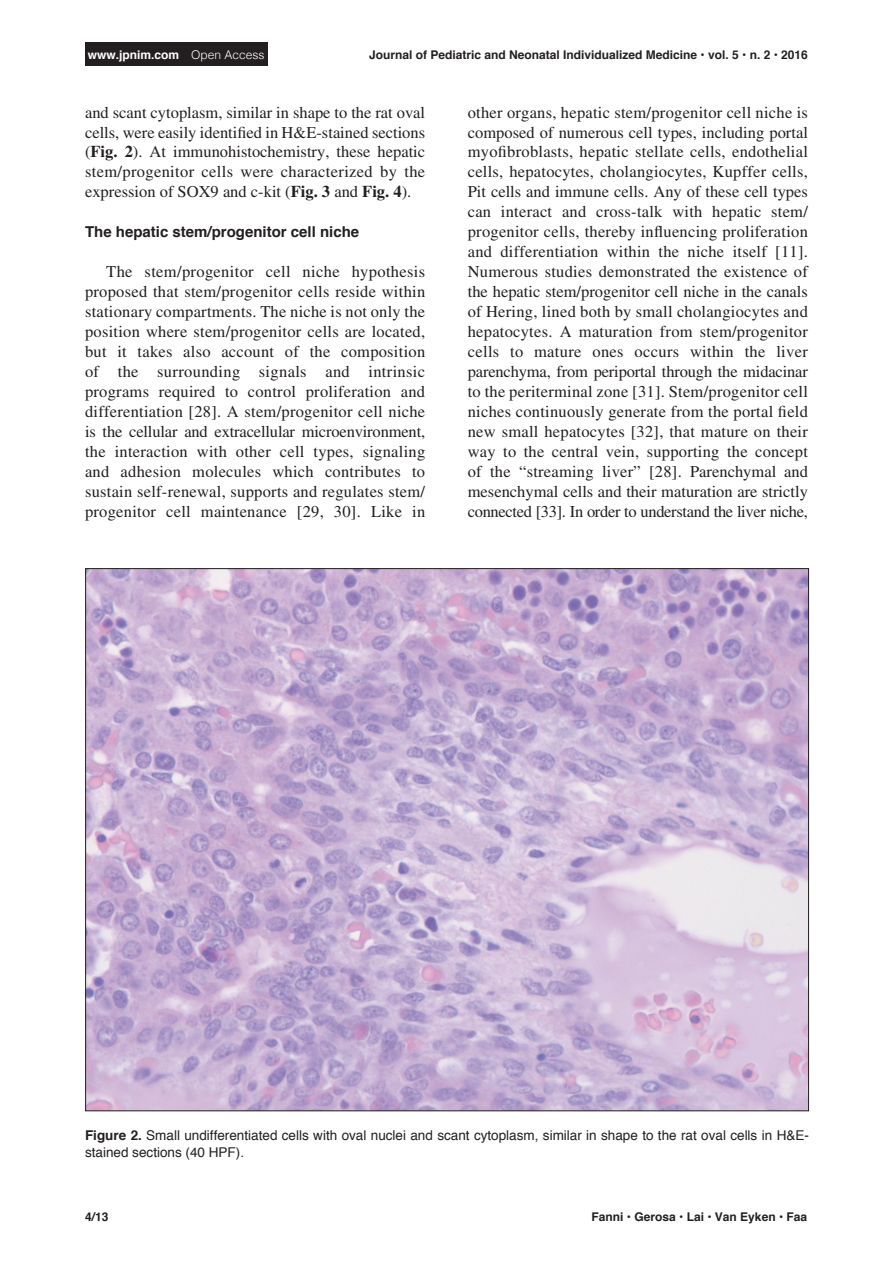
<style>
.page{position:relative;width:893px;height:1263px;background:#fff}
.page>*{position:absolute;margin:0;border:0;box-sizing:border-box;transform-origin:0 0}
.Body1{font:16.5px/20px "Times LT Std";letter-spacing:.015em;color:#231f20;text-align:justify}
.Heading2{font:700 15px "Helvetica";color:#231f20}
.t1{font:13.5px/16.2px "Helvetica";color:#231f20}
.Footer_Left{font:700 12px "Helvetica";color:#231f20}
.t2{font:700 12px "Helvetica";color:#fff}
.s1{font-weight:300}
.s2{font-weight:700}
</style>
<div class="page">
<div style="left:85px;top:43px;width:182px;height:23px;background:#231f20"></div>
<img style="left:87px;top:570px;width:720px;height:539px">
<p class="t2" style="left:88px;top:45px;width:178px">www.jpnim.com <span class="s1">Open Access</span></p>
<p class="Footer_Left" style="left:369px;top:45px;width:440px">Journal of Pediatric and Neonatal Individualized Medicine • vol. 5 • n. 2 • 2016</p>
<p class="Body1" style="left:85px;top:102px;width:342px">and scant cytoplasm, similar in shape to the rat oval cells, were easily identified in H&amp;E-stained sections (<span class="s2">Fig. 2</span>). At immunohistochemistry, these hepatic stem/progenitor cells were characterized by the expression of SOX9 and c-kit (<span class="s2">Fig. 3</span> and <span class="s2">Fig. 4</span>).</p>
<p class="Heading2" style="left:85px;top:220px;width:276px">The hepatic stem/progenitor cell niche</p>
<p class="Body1" style="left:85px;top:262px;width:342px;text-indent:21px">The stem/progenitor cell niche hypothesis proposed that stem/progenitor cells reside within stationary compartments. The niche is not only the position where stem/progenitor cells are located, but it takes also account of the composition of the surrounding signals and intrinsic programs required to control proliferation and differentiation [28]. A stem/progenitor cell niche is the cellular and extracellular microenvironment, the interaction with other cell types, signaling and adhesion molecules which contributes to sustain self-renewal, supports and regulates stem/ progenitor cell maintenance [29, 30]. Like in</p>
<p class="Body1" style="left:468px;top:102px;width:342px">other organs, hepatic stem/progenitor cell niche is composed of numerous cell types, including portal myofibroblasts, hepatic stellate cells, endothelial cells, hepatocytes, cholangiocytes, Kupffer cells, Pit cells and immune cells. Any of these cell types can interact and cross-talk with hepatic stem/ progenitor cells, thereby influencing proliferation and differentiation within the niche itself [11].<br>Numerous studies demonstrated the existence of the hepatic stem/progenitor cell niche in the canals of Hering, lined both by small cholangiocytes and hepatocytes. A maturation from stem/progenitor cells to mature ones occurs within the liver parenchyma, from periportal through the midacinar to the periterminal zone [31]. Stem/progenitor cell niches continuously generate from the portal field new small hepatocytes [32], that mature on their way to the central vein, supporting the concept of the “streaming liver” [28]. Parenchymal and mesenchymal cells and their maturation are strictly connected [33]. In order to understand the liver niche,</p>
<p class="t1" style="left:85px;top:1128px;width:725px"><span class="s2">Figure 2.</span> Small undifferentiated cells with oval nuclei and scant cytoplasm, similar in shape to the rat oval cells in H&amp;E&shy;stained sections (40 HPF).</p>
<p class="Footer_Left" style="left:85px;top:1207px;width:25px">4/13</p>
<p class="Footer_Left" style="left:592px;top:1207px;width:217px">Fanni • Gerosa • Lai • Van Eyken • Faa</p>
</div>
